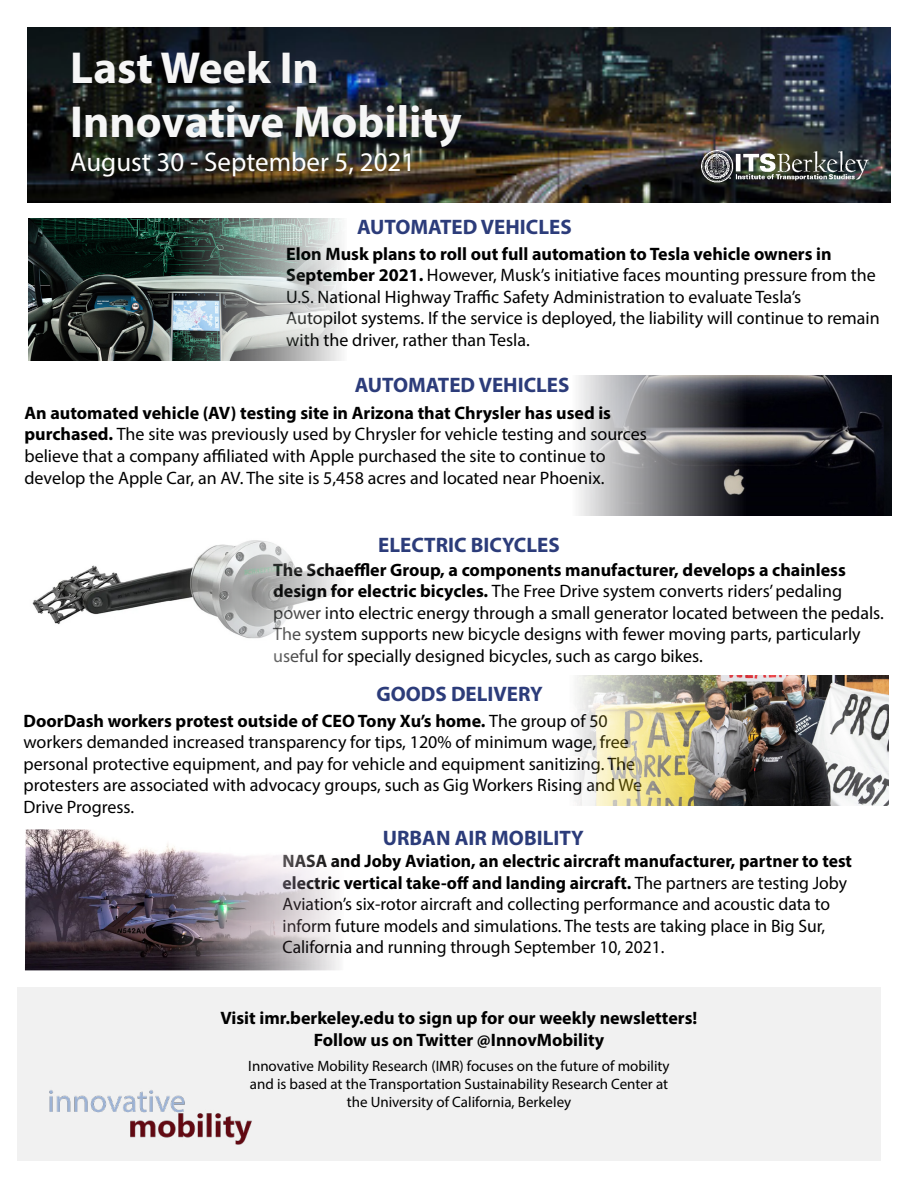
<style>
.page{position:relative;width:918px;height:1188px;background:#fff}
.page>*{position:absolute;margin:0;border:0;box-sizing:border-box;transform-origin:0 0}
.t1{font:700 45px/54px "Myriad Pro";color:#f6f6f6}
.t2{font:27px "Myriad Pro";color:#fff}
.t3{font:700 21px "Myriad Pro";color:#2c3c7a}
.t4{font:18px/21.6px "Myriad Pro";color:#000}
.t5{font:700 18px/21.6px "Myriad Pro";color:#000;text-align:center}
.t6{font:15px/18px "Myriad Pro";color:#000;text-align:center}
.s1{font-weight:700}
</style>
<div class="page">
<img style="left:27px;top:27px;width:864px;height:176px">
<img style="left:575px;top:676px;width:313px;height:130px">
<div style="left:17px;top:988px;width:864px;height:173px;background:#f1f1f1"></div>
<img style="left:49px;top:1090px;width:203px;height:55px">
<img style="left:32px;top:540px;width:308px;height:99px">
<img style="left:28px;top:218px;width:314px;height:143px">
<img style="left:578px;top:376px;width:314px;height:140px">
<img style="left:689px;top:141px;width:190px;height:56px">
<img style="left:25px;top:829px;width:315px;height:141px">
<h1 class="t1" style="left:70px;top:39px;width:393px">Last Week In<br>Innovative Mobility</h1>
<h2 class="t2" style="left:70px;top:145px;width:347px">August 30 - September 5, 2021</h2>
<p class="t3" style="left:357px;top:214px;width:216px">AUTOMATED VEHICLES</p>
<p class="t4" style="left:286px;top:242px;width:595px"><span class="s1">Elon Musk plans to roll out full automation to Tesla vehicle owners in September 2021.</span> However, Musk’s initiative faces mounting pressure from the U.S. National Highway Traffic Safety Administration to evaluate Tesla’s<br>Autopilot systems. If the service is deployed, the liability will continue to remain with the driver, rather than Tesla.</p>
<p class="t3" style="left:355px;top:371px;width:216px">AUTOMATED VEHICLES</p>
<p class="t4" style="left:24px;top:402px;width:624px"><span class="s1">An automated vehicle (AV) testing site in Arizona that Chrysler has used is purchased.</span> The site was previously used by Chrysler for vehicle testing and sources believe that a company affiliated with Apple purchased the site to continue to develop the Apple Car, an AV. The site is 5,458 acres and located near Phoenix.</p>
<p class="t3" style="left:378px;top:532px;width:183px">ELECTRIC BICYCLES</p>
<p class="t4" style="left:273px;top:559px;width:612px"><span class="s1">The Schaeffler Group, a components manufacturer, develops a chainless design for electric bicycles.</span> The Free Drive system converts riders’ pedaling power into electric energy through a small generator located between the pedals.<br>The system supports new bicycle designs with fewer moving parts, particularly useful for specially designed bicycles, such as cargo bikes.</p>
<p class="t3" style="left:376px;top:680px;width:168px">GOODS DELIVERY</p>
<p class="t4" style="left:23px;top:710px;width:620px"><span class="s1">DoorDash workers protest outside of CEO Tony Xu’s home.</span> The group of 50 workers demanded increased transparency for tips, 120% of minimum wage, free personal protective equipment, and pay for vehicle and equipment sanitizing. The protesters are associated with advocacy groups, such as Gig Workers Rising and We Drive Progress.</p>
<p class="t3" style="left:383px;top:824px;width:202px">URBAN AIR MOBILITY</p>
<p class="t4" style="left:283px;top:850px;width:571px"><span class="s1">NASA and Joby Aviation, an electric aircraft manufacturer, partner to test electric vertical take-off and landing aircraft.</span> The partners are testing Joby Aviation’s six-rotor aircraft and collecting performance and acoustic data to inform future models and simulations. The tests are taking place in Big Sur, California and running through September 10, 2021.</p>
<p class="t5" style="left:221px;top:1007px;width:478px">Visit imr.berkeley.edu to sign up for our weekly newsletters!<br>Follow us on Twitter @InnovMobility</p>
<p class="t6" style="left:248px;top:1057px;width:423px">Innovative Mobility Research (IMR) focuses on the future of mobility and is based at the Transportation Sustainability Research Center at the University of California, Berkeley</p>
</div>
